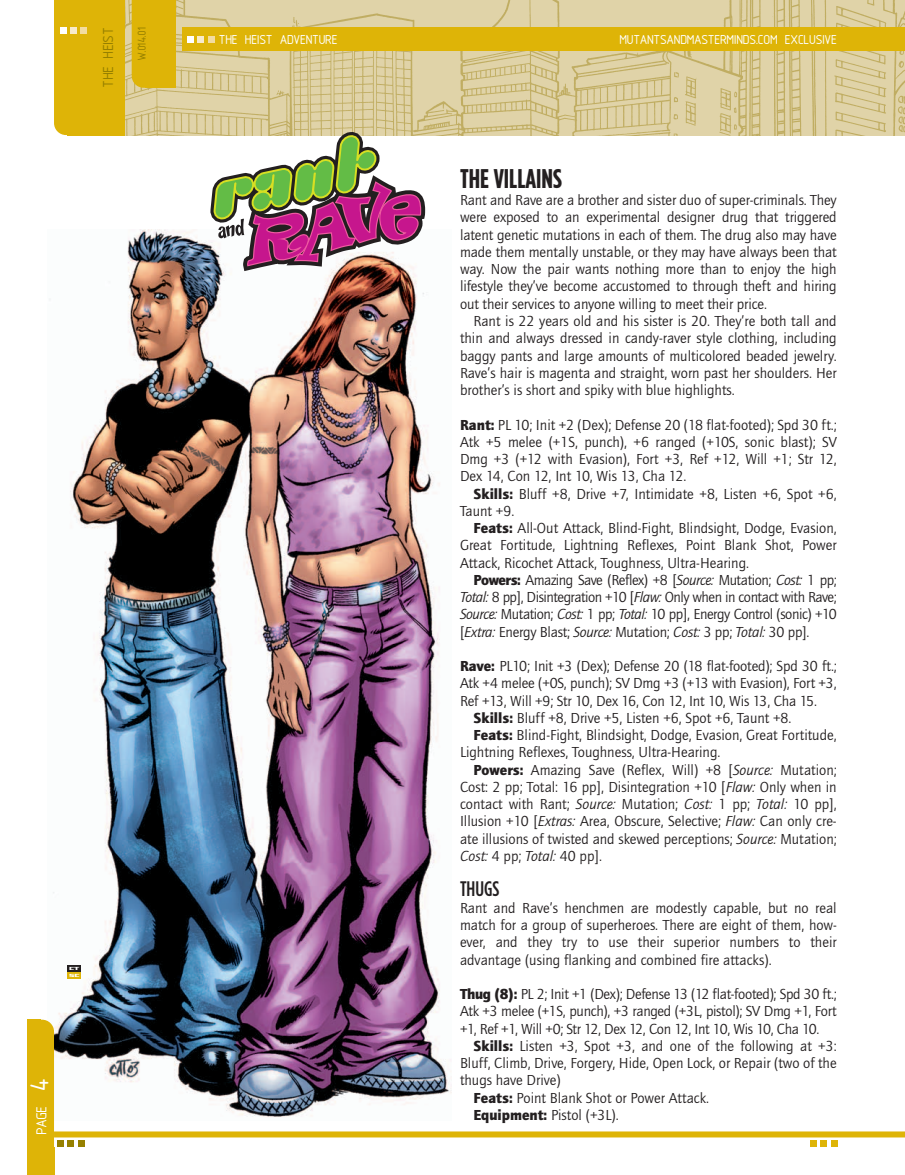
<style>
.page{position:relative;width:905px;height:1175px;background:#fff}
.page>*{position:absolute;margin:0;border:0;box-sizing:border-box;transform-origin:0 0}
.t1{font:700 27px "Gotham Condensed";color:#231f20}
.t2{font:500 21px "Gotham Condensed";color:#231f20}
.t3{font:15px/17.2px "Quay Sans ITC";color:#231f20;text-align:justify}
.t4{font:italic 15px "Quay Sans ITC";color:#231f20}
.t5{font:15px "Isonorm 3098";color:#968000}
.t6{font:15px "Isonorm 3098";color:#fff}
.t7{font:13.5px "Isonorm 3098";color:#fff}
.t8{font:12px "Isonorm 3098";color:#968000}
.t9{font:900 5.25px/6.8px "Shimano Square";color:#fff}
.s1{font-size:27px}
.s2{font-weight:900}
.s3{font-style:italic}
.s4{font-style:normal}
</style>
<div class="page">
<img style="left:49px;top:230px;width:403px;height:887px">
<div style="left:40px;top:1019px;width:14px;height:129px;background:#deb407"></div>
<div style="left:27px;top:1019px;width:13px;height:155px;background:#deb407"></div>
<div style="left:27px;top:1148px;width:27px;height:26px;background:#deb407"></div>
<img style="left:125px;top:0;width:779px;height:135px">
<svg style="left:54px;top:27px;width:14px;height:108px"></svg>
<div style="left:68px;top:0;width:57px;height:135px;background:#deb407"></div>
<div style="left:54px;top:0;width:71px;height:27px;background:#deb407"></div>
<div style="left:182px;top:27px;width:722px;height:24px;background:#deb407"></div>
<div style="left:60px;top:27px;width:6px;height:7px;background:#fff"></div>
<div style="left:70px;top:27px;width:7px;height:7px;background:#f7eacb"></div>
<div style="left:80px;top:27px;width:7px;height:7px;background:#f2dca0"></div>
<div style="left:187px;top:36px;width:7px;height:7px;background:#fff"></div>
<div style="left:198px;top:36px;width:6px;height:7px;background:#f7eacb"></div>
<div style="left:208px;top:36px;width:7px;height:7px;background:#f2dca0"></div>
<div style="left:57px;top:1140px;width:7px;height:7px;background:#968000"></div>
<div style="left:67px;top:1140px;width:7px;height:7px;background:#968000"></div>
<div style="left:78px;top:1140px;width:7px;height:7px;background:#968000"></div>
<div style="left:54px;top:1131px;width:850px;height:6px;background:#deb407"></div>
<div style="left:809px;top:1140px;width:7px;height:7px;background:#deb407"></div>
<div style="left:820px;top:1140px;width:7px;height:7px;background:#deb407"></div>
<div style="left:830px;top:1140px;width:7px;height:7px;background:#deb407"></div>
<svg style="left:132px;top:27px;width:13px;height:61px"></svg>
<div style="left:132px;top:0;width:44px;height:27px;background:#deb407"></div>
<div style="left:145px;top:0;width:31px;height:88px;background:#deb407"></div>
<img style="left:210px;top:132px;width:215px;height:244px">
<div style="left:68px;top:965px;width:13px;height:6px;background:#231f20"></div>
<div style="left:68px;top:971px;width:13px;height:7px;background:#deb407"></div>
<p class="t8" style="left:139px;top:60px;width:35px;rotate:-90deg">W.014.01</p>
<p class="t5" style="left:104px;top:87px;width:61px;rotate:-90deg">THE HEIST</p>
<p class="t7" style="left:219px;top:36px;width:120px">THE HEIST ADVENTURE</p>
<p class="t7" style="left:620px;top:36px;width:219px">MUTANTSANDMASTERMINDS.COM EXCLUSIVE</p>
<p class="t9" style="left:69px;top:965px;width:12px">CT<br>SC</p>
<p class="t6" style="left:37px;top:1134px;width:58px;rotate:-90deg">PAGE <span class="s1">4</span></p>
<h1 class="t1" style="left:460px;top:169px;width:103px">THE VILLAINS</h1>
<p class="t3" style="left:460px;top:193px;width:378px">Rant and Rave are a brother and sister duo of super-criminals. They were exposed to an experimental designer drug that triggered latent genetic mutations in each of them. The drug also may have made them mentally unstable, or they may have always been that way. Now the pair wants nothing more than to enjoy the high lifestyle they’ve become accustomed to through theft and hiring out their services to anyone willing to meet their price.</p>
<p class="t3" style="left:460px;top:314px;width:378px;text-indent:14px">Rant is 22 years old and his sister is 20. They’re both tall and thin and always dressed in candy-raver style clothing, including baggy pants and large amounts of multicolored beaded jewelry.<br>Rave’s hair is magenta and straight, worn past her shoulders. Her brother’s is short and spiky with blue highlights.</p>
<p class="t3" style="left:460px;top:417px;width:378px"><span class="s2">Rant:</span> PL 10; Init +2 (Dex); Defense 20 (18 flat-footed); Spd 30 ft.; Atk +5 melee (+1S, punch), +6 ranged (+10S, sonic blast); SV Dmg +3 (+12 with Evasion), Fort +3, Ref +12, Will +1; Str 12, Dex 14, Con 12, Int 10, Wis 13, Cha 12.</p>
<p class="t3" style="left:460px;top:486px;width:378px;text-indent:14px"><span class="s2">Skills:</span> Bluff +8, Drive +7, Intimidate +8, Listen +6, Spot +6,<br>Taunt +9.</p>
<p class="t3" style="left:460px;top:521px;width:378px;text-indent:14px"><span class="s2">Feats:</span> All-Out Attack, Blind-Fight, Blindsight, Dodge, Evasion, Great Fortitude, Lightning Reflexes, Point Blank Shot, Power Attack, Ricochet Attack, Toughness, Ultra-Hearing.</p>
<p class="t3" style="left:460px;top:572px;width:378px;text-indent:14px"><span class="s2">Powers:</span> Amazing Save (Reflex) +8 [<span class="s3">Source:</span> Mutation; <span class="s3">Cost:</span> 1 pp; <span class="s3">Total:</span> 8 pp], Disintegration +10 [<span class="s3">Flaw:</span> Only when in contact with Rave; <span class="s3">Source:</span> Mutation; <span class="s3">Cost:</span> 1 pp; <span class="s3">Total:</span> 10 pp], Energy Control (sonic) +10 [<span class="s3">Extra:</span> Energy Blast; <span class="s3">Source:</span> Mutation; <span class="s3">Cost:</span> 3 pp; <span class="s3">Total:</span> 30 pp].</p>
<p class="t3" style="left:460px;top:659px;width:378px"><span class="s2">Rave:</span> PL10; Init +3 (Dex); Defense 20 (18 flat-footed); Spd 30 ft.;</p>
<p class="t3" style="left:460px;top:676px;width:378px">Atk +4 melee (+0S, punch); SV Dmg +3 (+13 with Evasion), Fort +3,</p>
<p class="t3" style="left:460px;top:693px;width:358px">Ref +13, Will +9; Str 10, Dex 16, Con 12, Int 10, Wis 13, Cha 15.</p>
<p class="t3" style="left:473px;top:710px;width:319px"><span class="s2">Skills:</span> Bluff +8, Drive +5, Listen +6, Spot +6, Taunt +8.</p>
<p class="t3" style="left:473px;top:728px;width:365px"><span class="s2">Feats:</span> Blind-Fight, Blindsight, Dodge, Evasion, Great Fortitude,</p>
<p class="t3" style="left:460px;top:745px;width:262px">Lightning Reflexes, Toughness, Ultra-Hearing.</p>
<p class="t3" style="left:473px;top:762px;width:365px"><span class="s2">Powers:</span> Amazing Save (Reflex, Will) +8 [<span class="s3">Source:</span> Mutation;</p>
<p class="t3" style="left:460px;top:779px;width:378px">Cost: 2 pp; Total: 16 pp], Disintegration +10 [<span class="s3">Flaw:</span> Only when in</p>
<p class="t3" style="left:460px;top:797px;width:378px">contact with Rant; <span class="s3">Source:</span> Mutation; <span class="s3">Cost:</span> 1 pp; <span class="s3">Total:</span> 10 pp],</p>
<p class="t3" style="left:460px;top:814px;width:378px">Illusion +10 [<span class="s3">Extras:</span> Area, Obscure, Selective; <span class="s3">Flaw:</span> Can only cre-</p>
<p class="t3" style="left:460px;top:831px;width:378px">ate illusions of twisted and skewed perceptions; <span class="s3">Source:</span> Mutation;</p>
<p class="t4" style="left:460px;top:850px;width:143px">Cost: <span class="s4">4 pp;</span> Total: <span class="s4">40 pp].</span></p>
<h2 class="t2" style="left:460px;top:880px;width:41px">THUGS</h2>
<p class="t3" style="left:460px;top:900px;width:378px">Rant and Rave’s henchmen are modestly capable, but no real match for a group of superheroes. There are eight of them, how&shy;ever, and they try to use their superior numbers to their advantage (using flanking and combined fire attacks).</p>
<p class="t3" style="left:460px;top:986px;width:378px"><span class="s2">Thug (8):</span> PL 2; Init +1 (Dex); Defense 13 (12 flat-footed); Spd 30 ft.; Atk +3 melee (+1S, punch), +3 ranged (+3L, pistol); SV Dmg +1, Fort +1, Ref +1, Will +0; Str 12, Dex 12, Con 12, Int 10, Wis 10, Cha 10.</p>
<p class="t3" style="left:473px;top:1038px;width:365px"><span class="s2">Skills:</span> Listen +3, Spot +3, and one of the following at +3:</p>
<p class="t3" style="left:460px;top:1055px;width:378px">Bluff, Climb, Drive, Forgery, Hide, Open Lock, or Repair (two of the</p>
<p class="t3" style="left:460px;top:1073px;width:102px">thugs have Drive)</p>
<p class="t3" style="left:473px;top:1090px;width:237px"><span class="s2">Feats:</span> Point Blank Shot or Power Attack.</p>
<p class="t3" style="left:473px;top:1107px;width:147px"><span class="s2">Equipment:</span> Pistol (+3L).</p>
</div>
